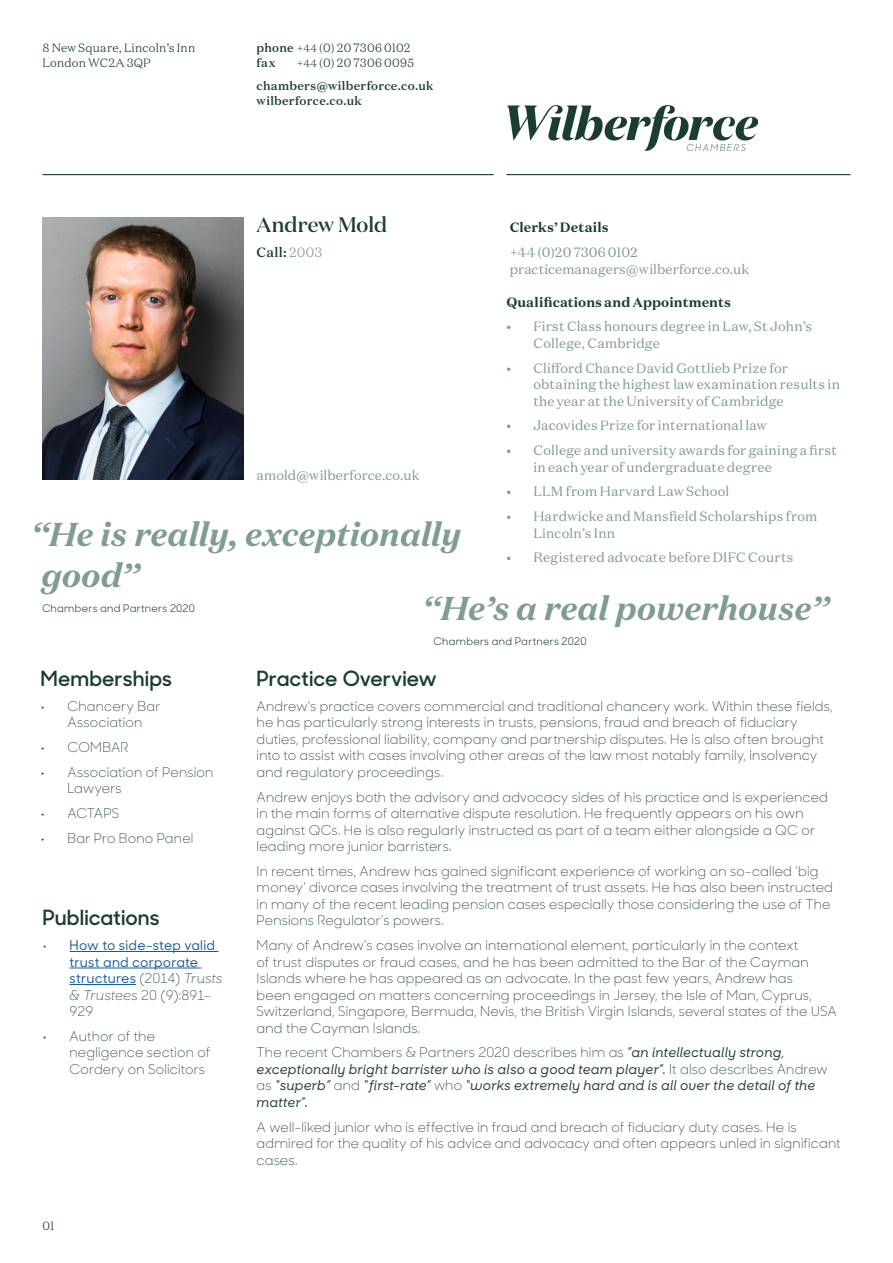
<style>
.page{position:relative;width:893px;height:1263px;background:#fff}
.page>*{position:absolute;margin:0;border:0;box-sizing:border-box;transform-origin:0 0}
.QUOTE{font:italic 700 33px/41.2px "Domaine Text";letter-spacing:-.01em;color:#7f9c92}
.t1{font:600 21px "Sharp Sans No 1";letter-spacing:.005em;color:#193c34}
.NAME{font:500 21px "Domaine Display";color:#193c34}
.BODY{font:300 13.5px/16.5px "Sharp Sans No 1";letter-spacing:.015em;color:#193c34}
.t2{font:13.5px/16.5px "Domaine Text";letter-spacing:.01em;color:#7f9c92}
.BODY-2{font:italic 500 13.5px/16.5px "Sharp Sans No 1";letter-spacing:.01em;color:#193c34}
.t3{font:500 13.5px/16.5px "Sharp Sans No 1";letter-spacing:.015em;color:#175d9e}
.QUALS{font:700 13.5px "Domaine Text";letter-spacing:.005em;color:#193c34}
.CLERKS{font:700 13.5px "Domaine Text";letter-spacing:.005em;color:#193c34}
.t4{font:500 13.5px "Domaine Text";color:#193c34}
.t5{font:300 12px/15px "Domaine Text";letter-spacing:.02em;color:#193c34}
.t6{font:500 12px/15px "Domaine Text";letter-spacing:.025em;color:#193c34}
.QUOTE-2{font:10.5px "Sharp Sans No 1";letter-spacing:.025em;color:#193c34}
.s1{font-weight:500}
.s2{font-size:10.5px}
.s3{font-weight:300;color:#7f9c92}
.s4{font-weight:500;font-style:italic}
.s5{font-style:italic;color:#193c34}
.s6{font-weight:300;color:#193c34}
.s7{font-weight:300;font-style:italic;color:#193c34}
.s8{font-weight:300;font-style:normal}
</style>
<div class="page">
<img style="left:508px;top:106px;width:249px;height:45px">
<hr style="left:506px;top:174px;width:344px;height:1px;background:#193c34">
<hr style="left:43px;top:174px;width:451px;height:1px;background:#193c34">
<hr style="left:70px;top:951px;width:148px;height:1px;background:#175d9e">
<hr style="left:70px;top:968px;width:132px;height:1px;background:#175d9e">
<hr style="left:70px;top:984px;width:66px;height:1px;background:#175d9e">
<img style="left:43px;top:218px;width:201px;height:262px">
<p class="t5" style="left:43px;top:40px;width:154px">8 New Square, Lincoln’s Inn<br>London WC2A 3QP</p>
<p class="t5" style="left:257px;top:40px;width:155px"><span class="s1">phone</span> <span class="s2">+44</span> (0) 20 7306 0102 <span class="s1">fax</span></p>
<p class="t5" style="left:297px;top:55px;width:118px"><span class="s2">+44</span> (0) 20 7306 0095</p>
<p class="t6" style="left:257px;top:79px;width:178px">chambers@wilberforce.co.uk wilberforce.co.uk</p>
<p class="NAME" style="left:256px;top:212px;width:132px">Andrew Mold</p>
<p class="t4" style="left:256px;top:244px;width:67px">Call: <span class="s3">2003</span></p>
<p class="CLERKS" style="left:510px;top:219px;width:101px">Clerks’ Details</p>
<p class="t2" style="left:510px;top:244px;width:241px">+44 (0)20 7306 0102 practicemanagers@wilberforce.co.uk</p>
<p class="QUALS" style="left:506px;top:293px;width:226px">Qualifications and Appointments</p>
<p class="t2" style="left:533px;top:318px;width:280px;text-indent:-27px">• First Class honours degree in Law, St John’s<br>College, Cambridge</p>
<p class="t2" style="left:533px;top:359px;width:308px;text-indent:-27px">• Clifford Chance David Gottlieb Prize for obtaining the highest law examination results in the year at the University of Cambridge</p>
<p class="t2" style="left:506px;top:417px;width:262px">• Jacovides Prize for international law</p>
<p class="t2" style="left:533px;top:442px;width:305px;text-indent:-27px">• College and university awards for gaining a first in each year of undergraduate degree</p>
<p class="t2" style="left:506px;top:483px;width:224px">• LLM from Harvard Law School</p>
<p class="t2" style="left:533px;top:508px;width:285px;text-indent:-27px">• Hardwicke and Mansfield Scholarships from<br>Lincoln’s Inn</p>
<p class="t2" style="left:506px;top:549px;width:289px">• Registered advocate before DIFC Courts</p>
<p class="t2" style="left:256px;top:467px;width:165px">amold@wilberforce.co.uk</p>
<p class="QUOTE" style="left:41px;top:513px;width:421px;text-indent:-10px">“He is really, exceptionally good”</p>
<p class="QUOTE-2" style="left:42px;top:600px;width:155px">Chambers and Partners 2020</p>
<p class="QUOTE" style="left:423px;top:588px;width:408px">“He’s a real powerhouse”</p>
<p class="QUOTE-2" style="left:434px;top:633px;width:155px">Chambers and Partners 2020</p>
<p class="t1" style="left:40px;top:663px;width:133px">Memberships</p>
<p class="BODY" style="left:68px;top:697px;width:94px;text-indent:-27px"><span class="s4">•</span> Chancery Bar<br>Association</p>
<p class="BODY" style="left:40px;top:738px;width:90px"><span class="s4">•</span> COMBAR</p>
<p class="BODY" style="left:68px;top:763px;width:147px;text-indent:-27px"><span class="s4">•</span> Association of Pension<br>Lawyers</p>
<p class="BODY" style="left:40px;top:804px;width:80px"><span class="s4">•</span> ACTAPS</p>
<p class="BODY" style="left:40px;top:829px;width:154px"><span class="s4">•</span> Bar Pro Bono Panel</p>
<p class="t1" style="left:43px;top:902px;width:119px">Publications</p>
<p class="t3" style="left:70px;top:936px;width:154px;text-indent:-27px"><span class="s5">•</span> How to side-step valid trust and corporate structures <span class="s6">(2014)</span> <span class="s7">Trusts &amp; Trustees</span> <span class="s6">20 (9):891-<br>929</span></p>
<p class="BODY" style="left:70px;top:1027px;width:142px;text-indent:-27px"><span class="s4">•</span> Author of the negligence section of<br>Cordery on Solicitors</p>
<p class="t5" style="left:43px;top:1218px;width:13px">01</p>
<p class="t1" style="left:257px;top:663px;width:182px">Practice Overview</p>
<p class="BODY" style="left:257px;top:697px;width:577px">Andrew’s practice covers commercial and traditional chancery work. Within these fields, he has particularly strong interests in trusts, pensions, fraud and breach of fiduciary duties, professional liability, company and partnership disputes. He is also often brought into to assist with cases involving other areas of the law most notably family, insolvency and regulatory proceedings.</p>
<p class="BODY" style="left:257px;top:788px;width:573px">Andrew enjoys both the advisory and advocacy sides of his practice and is experienced in the main forms of alternative dispute resolution. He frequently appears on his own against QCs. He is also regularly instructed as part of a team either alongside a QC or leading more junior barristers.</p>
<p class="BODY" style="left:257px;top:862px;width:578px">In recent times, Andrew has gained significant experience of working on so-called ‘big money’ divorce cases involving the treatment of trust assets. He has also been instructed in many of the recent leading pension cases especially those considering the use of The Pensions Regulator’s powers.</p>
<p class="BODY" style="left:257px;top:936px;width:582px">Many of Andrew’s cases involve an international element, particularly in the context<br>of trust disputes or fraud cases, and he has been admitted to the Bar of the Cayman Islands where he has appeared as an advocate. In the past few years, Andrew has<br>been engaged on matters concerning proceedings in Jersey, the Isle of Man, Cyprus, Switzerland, Singapore, Bermuda, Nevis, the British Virgin Islands, several states of the USA and the Cayman Islands.</p>
<p class="BODY-2" style="left:257px;top:1045px;width:573px"><span class="s8">The recent Chambers &amp; Partners 2020 describes him as</span> ”an intellectually strong, exceptionally bright barrister who is also a good team player”. <span class="s8">It also describes Andrew as</span> “superb” <span class="s8">and</span> “first-rate” <span class="s8">who</span> “works extremely hard and is all over the detail of the matter”.</p>
<p class="BODY" style="left:257px;top:1118px;width:586px">A well-liked junior who is effective in fraud and breach of fiduciary duty cases. He is admired for the quality of his advice and advocacy and often appears unled in significant cases.</p>
</div>
